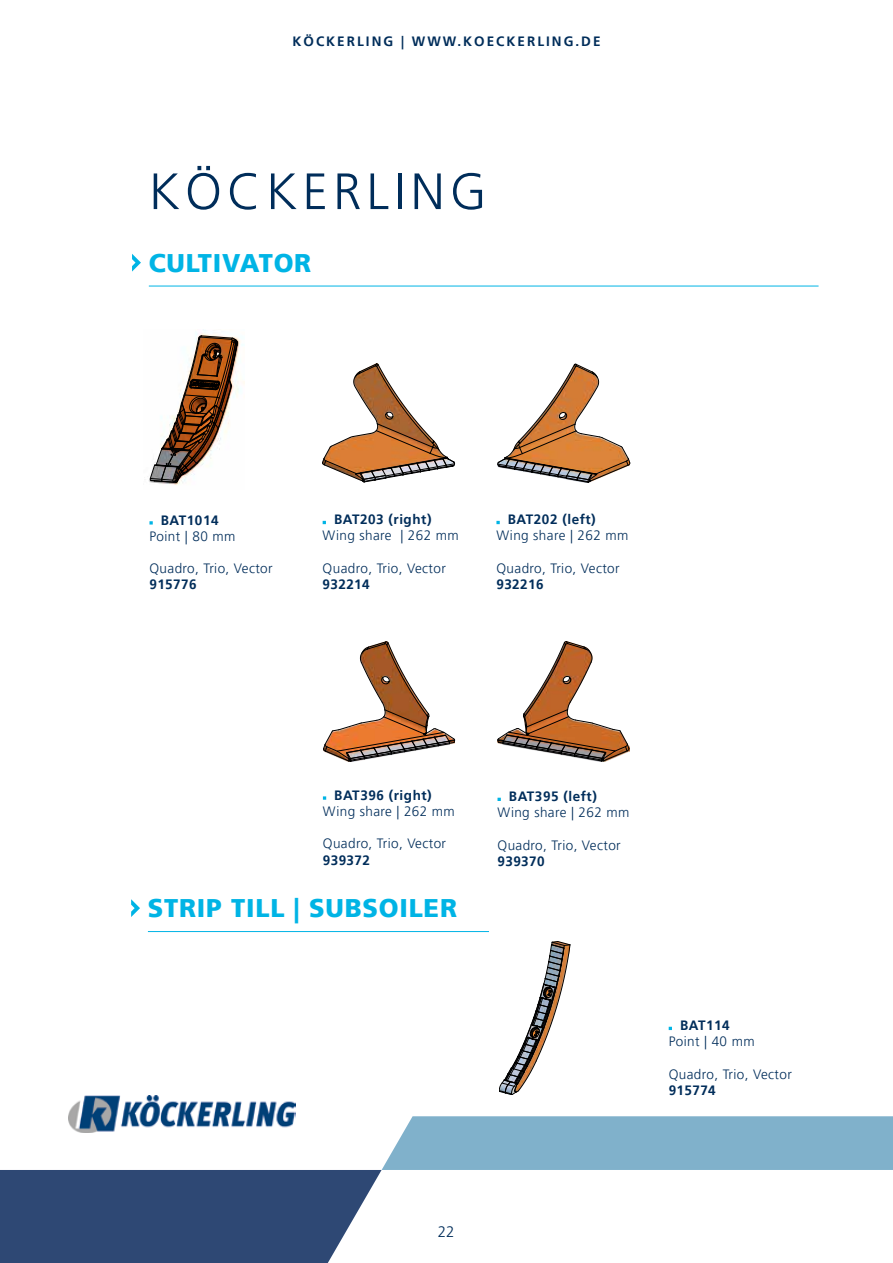
<style>
.page{position:relative;width:893px;height:1263px;background:#fff}
.page>*{position:absolute;margin:0;border:0;box-sizing:border-box;transform-origin:0 0}
.t1{font:300 51px "Frutiger LT Pro";letter-spacing:.1em;color:#002d5a}
.t2{font:900 25.5px "Frutiger LT Pro";letter-spacing:.03em;color:#00b4e5}
.t3{font:300 15px "Frutiger LT Pro";color:#002d5a}
.t4{font:300 13.5px "Frutiger LT Pro";letter-spacing:.03em;color:#002d5a}
.t5{font:700 13.5px "Frutiger LT Pro";letter-spacing:.04em;color:#002d5a}
.t6{font:700 13.5px "Frutiger LT Pro";letter-spacing:.15em;color:#002d5a}
</style>
<div class="page">
<svg style="left:0;top:1116px;width:893px;height:147px"></svg>
<svg style="left:497px;top:364px;width:133px;height:119px"></svg>
<svg style="left:322px;top:364px;width:134px;height:119px"></svg>
<svg style="left:496px;top:521px;width:4px;height:3px"></svg>
<hr style="left:149px;top:286px;width:670px;height:1px;background:#00b4e5">
<svg style="left:132px;top:254px;width:9px;height:18px"></svg>
<svg style="left:499px;top:941px;width:71px;height:154px"></svg>
<hr style="left:148px;top:931px;width:341px;height:1px;background:#00b4e5">
<svg style="left:131px;top:899px;width:9px;height:18px"></svg>
<svg style="left:323px;top:796px;width:3px;height:4px"></svg>
<svg style="left:497px;top:798px;width:4px;height:3px"></svg>
<svg style="left:498px;top:641px;width:131px;height:121px"></svg>
<svg style="left:323px;top:642px;width:132px;height:120px"></svg>
<svg style="left:149px;top:521px;width:4px;height:3px"></svg>
<img style="left:149px;top:329px;width:95px;height:156px">
<svg style="left:150px;top:335px;width:88px;height:148px"></svg>
<img style="left:68px;top:1095px;width:228px;height:37px">
<p class="t6" style="left:292px;top:33px;width:310px">KÖCKERLING | WWW.KOECKERLING.DE</p>
<h1 class="t1" style="left:149px;top:162px;width:339px">KÖCKERLING</h1>
<h2 class="t2" style="left:149px;top:247px;width:164px">CULTIVATOR</h2>
<p class="t5" style="left:161px;top:512px;width:59px">BAT1014</p>
<p class="t4" style="left:149px;top:528px;width:87px">Point | 80 mm</p>
<p class="t4" style="left:149px;top:561px;width:125px">Quadro, Trio, Vector</p>
<p class="t5" style="left:149px;top:577px;width:49px">915776</p>
<p class="t5" style="left:334px;top:511px;width:99px">BAT203 (right)</p>
<p class="t4" style="left:323px;top:528px;width:138px">Wing share | 262 mm</p>
<p class="t4" style="left:323px;top:560px;width:125px">Quadro, Trio, Vector</p>
<p class="t5" style="left:323px;top:576px;width:49px">932214</p>
<p class="t5" style="left:508px;top:511px;width:89px">BAT202 (left)</p>
<p class="t4" style="left:496px;top:528px;width:133px">Wing share | 262 mm</p>
<p class="t4" style="left:496px;top:560px;width:125px">Quadro, Trio, Vector</p>
<p class="t5" style="left:496px;top:576px;width:49px">932216</p>
<p class="t5" style="left:334px;top:787px;width:99px">BAT396 (right)</p>
<p class="t4" style="left:323px;top:803px;width:133px">Wing share | 262 mm</p>
<p class="t4" style="left:323px;top:836px;width:125px">Quadro, Trio, Vector</p>
<p class="t5" style="left:323px;top:852px;width:49px">939372</p>
<h2 class="t2" style="left:148px;top:893px;width:311px">STRIP TILL | SUBSOILER</h2>
<p class="t5" style="left:509px;top:788px;width:89px">BAT395 (left)</p>
<p class="t4" style="left:497px;top:805px;width:133px">Wing share | 262 mm</p>
<p class="t4" style="left:497px;top:837px;width:125px">Quadro, Trio, Vector</p>
<p class="t5" style="left:497px;top:853px;width:49px">939370</p>
<p class="t5" style="left:680px;top:1017px;width:51px">BAT114</p>
<p class="t4" style="left:669px;top:1034px;width:87px">Point | 40 mm</p>
<p class="t4" style="left:669px;top:1066px;width:125px">Quadro, Trio, Vector</p>
<p class="t5" style="left:669px;top:1082px;width:49px">915774</p>
<p class="t3" style="left:438px;top:1223px;width:18px">22</p>
</div>
